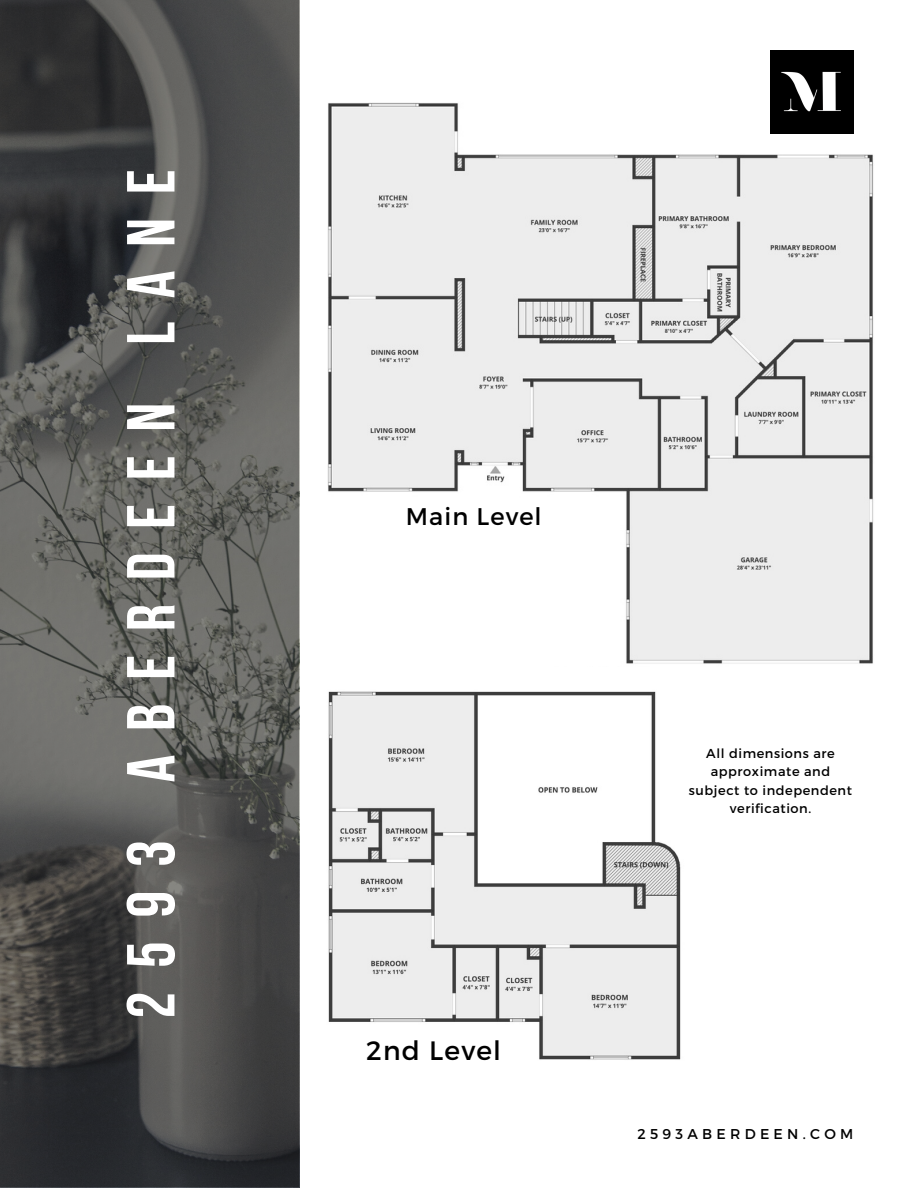
<style>
.page{position:relative;width:918px;height:1188px;background:#fff}
.page>*{position:absolute;margin:0;border:0;box-sizing:border-box;transform-origin:0 0}
.t1{font:700 67.8px "Bebas Neue";letter-spacing:.35em;color:#fff}
.t2{font:26.55px "Montserrat";letter-spacing:.045em;color:#000}
.t3{font:24px "Montserrat";letter-spacing:.045em;color:#000}
.t4{font:14.25px "Montserrat";letter-spacing:.3em;color:#000}
.t5{font:12.9px/18.3px "Montserrat";letter-spacing:.045em;color:#000;text-align:center}
</style>
<div class="page">
<svg style="left:0;top:0;width:299px;height:1186px;background:#50514f"></svg>
<img style="left:327px;top:98px;width:547px;height:566px">
<img style="left:771px;top:50px;width:83px;height:84px">
<img style="left:328px;top:691px;width:353px;height:369px">
<h1 class="t1" style="left:124px;top:1019px;width:851px;rotate:-90deg">2593 ABERDEEN LANE</h1>
<h3 class="t3" style="left:406px;top:501px;width:137px">Main Level</h3>
<h2 class="t2" style="left:366px;top:1033px;width:136px">2nd Level</h2>
<p class="t5" style="left:689px;top:744px;width:165px">All dimensions are approximate and subject to independent verification.</p>
<p class="t4" style="left:637px;top:1124px;width:217px">2593ABERDEEN.COM</p>
</div>
